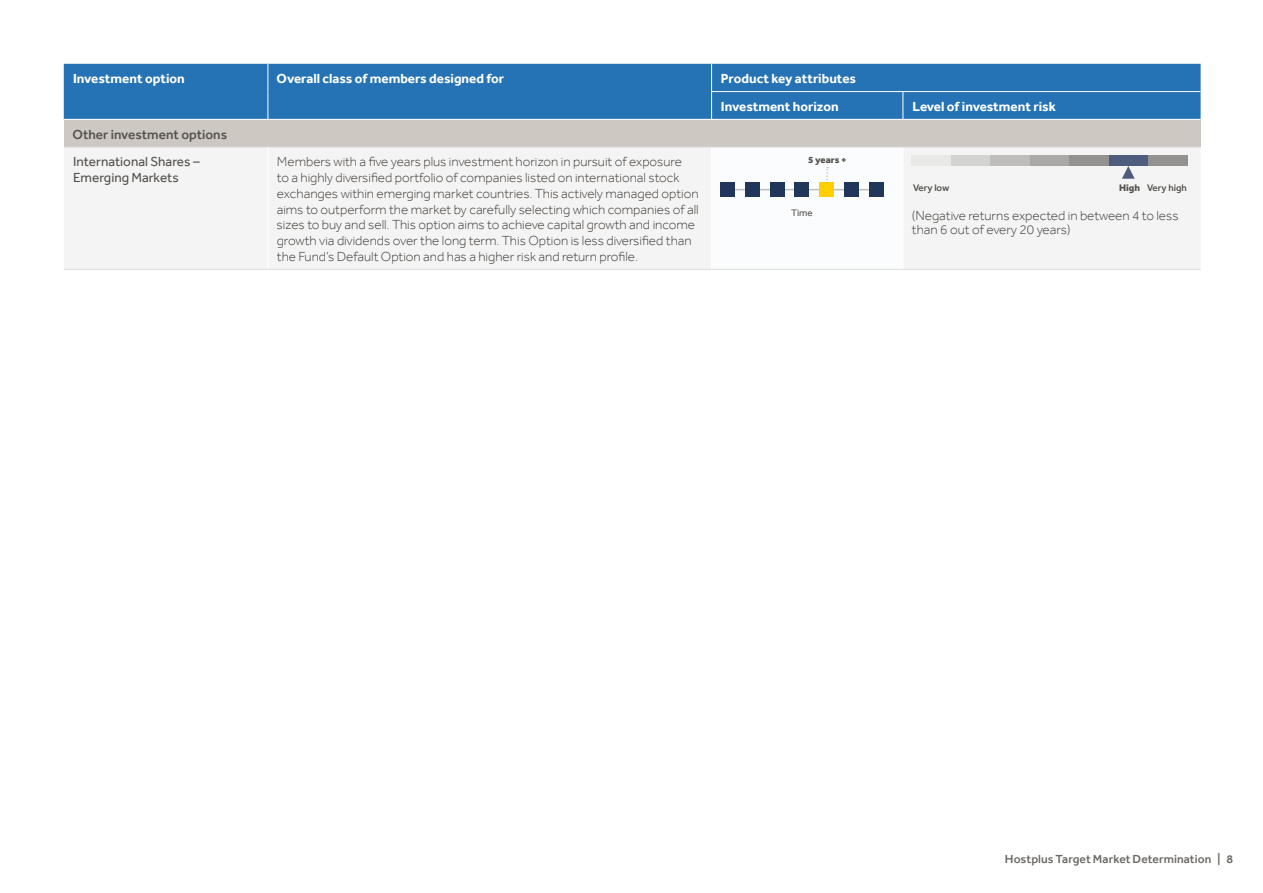
<style>
.page{position:relative;width:1263px;height:893px;background:#fff}
.page>*{position:absolute;margin:0;border:0;box-sizing:border-box;transform-origin:0 0}
.t1{font:300 13.5px/15.8px "Effra";color:#413c38}
.t2{font:700 13.5px/27.8px "Effra";color:#fff}
.t3{font:13.5px/15.8px "Effra";color:#55524e}
.t4{font:500 13.5px "Effra";color:#55524e}
.t5{font:500 12px "Effra";letter-spacing:.005em;color:#6a6864}
.t6{font:500 9.75px "Effra";color:#55524e}
.t7{font:800 9.75px "Effra";letter-spacing:-.005em;color:#55524e}
.t8{font:9.75px "Effra";color:#55524e}
.s1{font-weight:800}
</style>
<div class="page">
<div style="left:64px;top:64px;width:1136px;height:55px;background:#2573b5"></div>
<div style="left:64px;top:119px;width:1136px;height:28px;background:#cec8c3"></div>
<div style="left:64px;top:148px;width:1136px;height:121px;background:#f4f4f4"></div>
<div style="left:711px;top:147px;width:192px;height:122px;background:#fbfcfe"></div>
<hr style="left:64px;top:147px;width:204px;height:1px;background:#dededd">
<hr style="left:64px;top:269px;width:204px;height:1px;background:#dededd">
<hr style="left:268px;top:147px;width:443px;height:1px;background:#dededd">
<hr style="left:268px;top:269px;width:443px;height:1px;background:#dededd">
<hr style="left:267px;top:147px;width:1px;height:122px;background:#fff">
<hr style="left:711px;top:147px;width:1px;height:122px;background:#fff">
<hr style="left:902px;top:147px;width:1px;height:122px;background:#fff">
<hr style="left:64px;top:119px;width:204px;height:1px;background:#fff">
<hr style="left:268px;top:119px;width:443px;height:1px;background:#fff">
<hr style="left:903px;top:269px;width:297px;height:1px;background:#dededd">
<hr style="left:711px;top:91px;width:192px;height:1px;background:#fff">
<hr style="left:903px;top:91px;width:297px;height:1px;background:#fff">
<hr style="left:711px;top:119px;width:192px;height:1px;background:#fff">
<hr style="left:903px;top:119px;width:297px;height:1px;background:#fff">
<svg style="left:267px;top:64px;width:1px;height:55px"></svg>
<svg style="left:711px;top:64px;width:1px;height:55px"></svg>
<svg style="left:902px;top:92px;width:1px;height:27px"></svg>
<hr style="left:711px;top:147px;width:192px;height:1px;background:#dededd">
<hr style="left:903px;top:147px;width:297px;height:1px;background:#dededd">
<hr style="left:711px;top:269px;width:192px;height:1px;background:#dededd">
<svg style="left:826px;top:167px;width:2px;height:13px"></svg>
<hr style="left:727px;top:189px;width:149px;height:1px;background:#bebdbc">
<div style="left:745px;top:182px;width:15px;height:15px;background:#20365a"></div>
<div style="left:819px;top:182px;width:15px;height:15px;background:#ffcf00"></div>
<div style="left:720px;top:182px;width:15px;height:15px;background:#20365a"></div>
<div style="left:794px;top:182px;width:15px;height:15px;background:#20365a"></div>
<div style="left:770px;top:182px;width:14px;height:15px;background:#20365a"></div>
<div style="left:844px;top:182px;width:15px;height:15px;background:#20365a"></div>
<div style="left:869px;top:182px;width:15px;height:15px;background:#20365a"></div>
<svg style="left:1122px;top:166px;width:13px;height:13px"></svg>
<div style="left:911px;top:156px;width:40px;height:10px;background:#e9e9e8"></div>
<div style="left:951px;top:156px;width:39px;height:10px;background:#d3d3d2"></div>
<div style="left:990px;top:156px;width:40px;height:10px;background:#bebdbc"></div>
<div style="left:1030px;top:156px;width:39px;height:10px;background:#a9a8a6"></div>
<div style="left:1069px;top:156px;width:40px;height:10px;background:#949290"></div>
<div style="left:1109px;top:156px;width:39px;height:10px;background:#4e5c7e"></div>
<div style="left:1148px;top:156px;width:40px;height:10px;background:#949290"></div>
<p class="t2" style="left:73px;top:64px;width:113px">Investment option</p>
<p class="t2" style="left:277px;top:64px;width:229px">Overall class of members designed for</p>
<p class="t2" style="left:721px;top:64px;width:137px">Product key attributes<br>Investment horizon</p>
<p class="t4" style="left:72px;top:126px;width:156px">Other investment options</p>
<p class="t3" style="left:73px;top:154px;width:128px">International Shares –<br>Emerging Markets</p>
<p class="t1" style="left:277px;top:154px;width:424px">Members with a five years plus investment horizon in pursuit of exposure<br>to a highly diversified portfolio of companies listed on international stock exchanges within emerging market countries. This actively managed option aims to outperform the market by carefully selecting which companies of all sizes to buy and sell. This option aims to achieve capital growth and income growth via dividends over the long term. This Option is less diversified than the Fund’s Default Option and has a higher risk and return profile.</p>
<p class="t7" style="left:808px;top:154px;width:40px">5 years +</p>
<p class="t8" style="left:791px;top:207px;width:23px">Time</p>
<p class="t2" style="left:912px;top:92px;width:145px">Level of investment risk</p>
<p class="t6" style="left:913px;top:182px;width:38px">Very low</p>
<p class="t6" style="left:1119px;top:182px;width:69px"><span class="s1">High</span> Very high</p>
<p class="t1" style="left:912px;top:208px;width:268px;line-height:14.2px">(Negative returns expected in between 4 to less than 6 out of every 20 years)</p>
<p class="t5" style="left:1005px;top:852px;width:230px">Hostplus Target Market Determination | 8</p>
</div>
